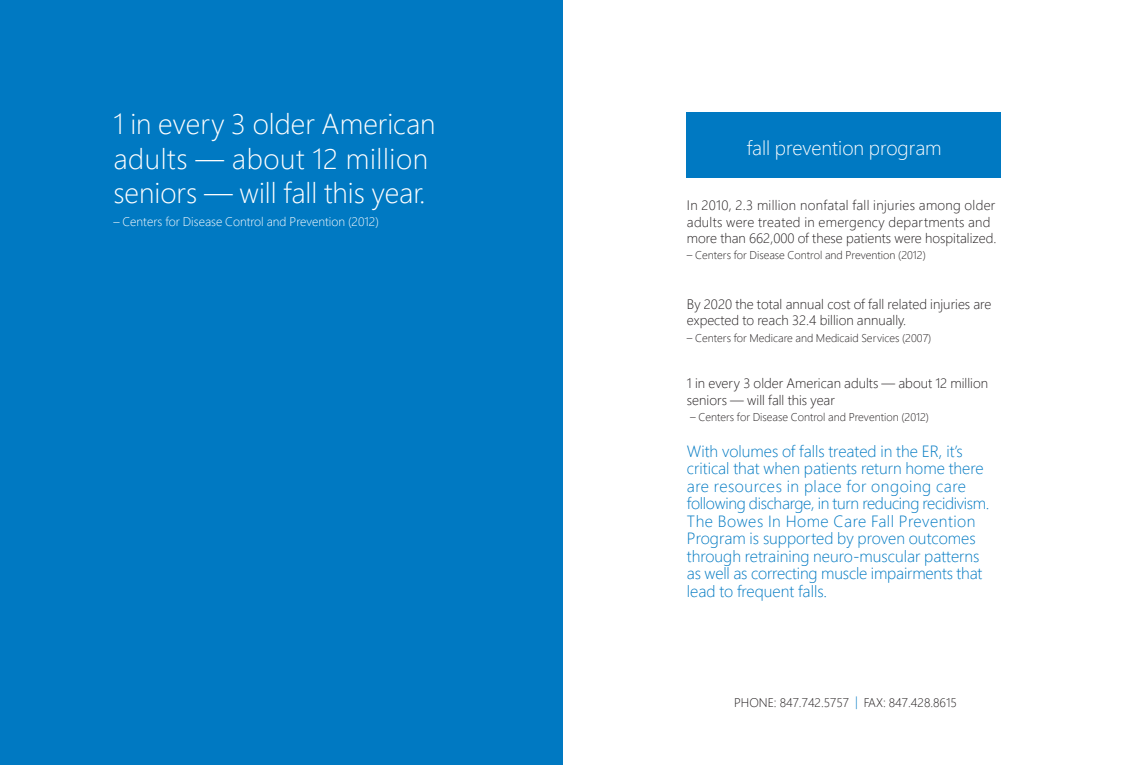
<style>
.page{position:relative;width:1125px;height:765px;background:#fff}
.page>*{position:absolute;margin:0;border:0;box-sizing:border-box;transform-origin:0 0}
.t1{font:300 28.75px/34.5px "Segoe Pro";color:#fff}
.t2{font:300 20px "Segoe Pro";color:#fff}
.t3{font:300 16.25px/17.5px "Segoe Pro";color:#0079c2}
.t4{font:300 13.75px/16.5px "Segoe Pro";color:#231f20}
.t5{font:300 13.75px/16.5px "Segoe Pro";letter-spacing:.02em;color:#231f20}
.t6{font:300 12.5px "Segoe Pro";color:#fff}
.t7{font:300 12.5px "Segoe Pro";color:#231f20}
.t8{font:300 11.25px "Segoe Pro";color:#231f20}
.s1{color:#0079c2}
</style>
<div class="page">
<div style="left:0;top:0;width:562px;height:765px;background:#0079c2"></div>
<div style="left:686px;top:112px;width:315px;height:66px;background:#0079c2"></div>
<h1 class="t1" style="left:113px;top:106px;width:324px">1 in every 3 older American adults — about 12 million seniors — will fall this year.</h1>
<p class="t6" style="left:113px;top:213px;width:267px">– Centers for Disease Control and Prevention (2012)</p>
<p class="t2" style="left:747px;top:134px;width:196px">fall prevention program</p>
<p class="t5" style="left:687px;top:197px;width:311px">In 2010, 2.3 million nonfatal fall injuries among older adults were treated in emergency departments and more than 662,000 of these patients were hospitalized.</p>
<p class="t8" style="left:687px;top:248px;width:240px">– Centers for Disease Control and Prevention (2012)</p>
<p class="t4" style="left:687px;top:295px;width:306px">By 2020 the total annual cost of fall related injuries are expected to reach 32.4 billion annually.</p>
<p class="t8" style="left:687px;top:330px;width:246px">– Centers for Medicare and Medicaid Services (2007)</p>
<p class="t4" style="left:687px;top:375px;width:303px">1 in every 3 older American adults — about 12 million seniors — will fall this year</p>
<p class="t8" style="left:690px;top:409px;width:240px">– Centers for Disease Control and Prevention (2012)</p>
<p class="t3" style="left:687px;top:442px;width:304px">With volumes of falls treated in the ER, it’s critical that when patients return home there are resources in place for ongoing care following discharge, in turn reducing recidivism.<br>The Bowes In Home Care Fall Prevention Program is supported by proven outcomes through retraining neuro-muscular patterns as well as correcting muscle impairments that lead to frequent falls.</p>
<p class="t7" style="left:734px;top:694px;width:224px">PHONE: 847.742.5757 <span class="s1">|</span> FAX: 847.428.8615</p>
</div>
